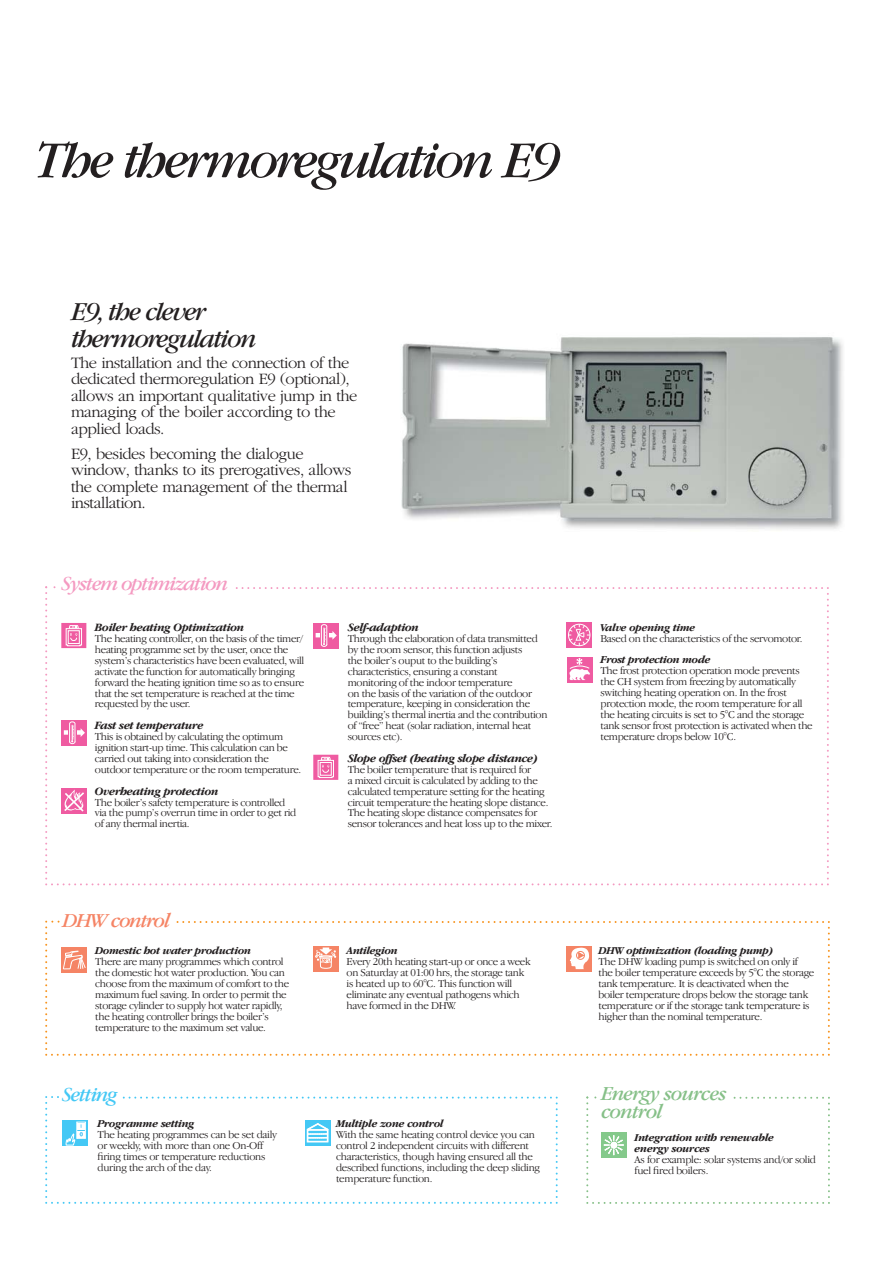
<style>
.page{position:relative;width:893px;height:1263px;background:#fff}
.page>*{position:absolute;margin:0;border:0;box-sizing:border-box;transform-origin:0 0}
.t1{font:italic 54px "Garamond";letter-spacing:-.06em;color:#231f20}
.t2{font:italic 27px/27px "Garamond";letter-spacing:-.06em;color:#231f20}
.t3{font:italic 20.55px/18.3px "Garamond IT Cby BT";letter-spacing:-.04em;color:#86c088}
.t4{font:italic 20.55px "Garamond IT Cby BT";letter-spacing:-.06em;color:#f49ac1}
.t5{font:italic 20.55px "Garamond IT Cby BT";letter-spacing:-.06em;color:#f58465}
.t6{font:italic 20.55px "Garamond IT Cby BT";letter-spacing:-.06em;color:#44c8f5}
.t7{font:300 16.5px/16.5px "Garamond";letter-spacing:-.03em;color:#231f20}
.t8{font:italic 700 11.55px "Garamond IT Cby BT";letter-spacing:-.03em;color:#231f20}
.t9{font:300 10.95px/10.9px "Garamond IT Cby BT";letter-spacing:-.03em;color:#231f20}
.t10{font:italic 700 10.95px/10.9px "Garamond IT Cby BT";letter-spacing:-.03em;color:#231f20}
</style>
<div class="page">
<svg style="left:45px;top:921px;width:785px;height:135px"></svg>
<div style="left:576px;top:951px;width:9px;height:9px;border:1px solid #f58465;border-radius:50%"></div>
<svg style="left:45px;top:1096px;width:513px;height:108px"></svg>
<div style="left:77px;top:1122px;width:9px;height:16px;border:1px solid #fff"></div>
<svg style="left:586px;top:1096px;width:244px;height:108px"></svg>
<svg style="left:609px;top:1140px;width:10px;height:10px"></svg>
<svg style="left:45px;top:586px;width:784px;height:299px"></svg>
<img style="left:402px;top:337px;width:441px;height:193px">
<h1 class="t1" style="left:35px;top:142px;width:527px">The thermoregulation E9</h1>
<h2 class="t2" style="left:71px;top:300px;width:187px">E9, the clever thermoregulation</h2>
<h3 class="t7" style="left:71px;top:355px;width:288px">The installation and the connection of the dedicated thermoregulation E9 (optional), allows an important qualitative jump in the managing of the boiler according to the applied loads.</h3>
<h3 class="t7" style="left:71px;top:446px;width:282px">E9, besides becoming the dialogue window, thanks to its prerogatives, allows the complete management of the thermal installation.</h3>
<h3 class="t4" style="left:62px;top:575px;width:168px">System optimization</h3>
<p class="t8" style="left:95px;top:623px;width:151px">Boiler heating Optimization</p>
<p class="t9" style="left:95px;top:634px;width:211px">The heating controller, on the basis of the timer/ heating programme set by the user, once the system’s characteristics have been evaluated, will activate the function for automatically bringing forward the heating ignition time so as to ensure that the set temperature is reached at the time requested by the user.</p>
<p class="t8" style="left:95px;top:721px;width:110px">Fast set temperature</p>
<p class="t9" style="left:95px;top:732px;width:208px">This is obtained by calculating the optimum ignition start-up time. This calculation can be carried out taking into consideration the outdoor temperature or the room temperature.</p>
<p class="t8" style="left:95px;top:786px;width:125px">Overheating protection</p>
<p class="t9" style="left:95px;top:797px;width:203px">The boiler’s safety temperature is controlled via the pump’s overrun time in order to get rid of any thermal inertia.</p>
<p class="t8" style="left:348px;top:623px;width:73px">Self-adaption</p>
<p class="t9" style="left:348px;top:634px;width:201px">Through the elaboration of data transmitted by the room sensor, this function adjusts<br>the boiler’s ouput to the building’s characteristics, ensuring a constant monitoring of the indoor temperature<br>on the basis of the variation of the outdoor temperature, keeping in consideration the building’s thermal inertia and the contribution of “free” heat (solar radiation, internal heat sources etc).</p>
<p class="t8" style="left:348px;top:753px;width:192px">Slope offset (heating slope distance)</p>
<p class="t9" style="left:348px;top:765px;width:206px">The boiler temperature that is required for<br>a mixed circuit is calculated by adding to the calculated temperature setting for the heating circuit temperature the heating slope distance.<br>The heating slope distance compensates for sensor tolerances and heat loss up to the mixer.</p>
<p class="t10" style="left:601px;top:622px;width:96px">Valve opening time</p>
<p class="t9" style="left:601px;top:633px;width:204px">Based on the characteristics of the servomotor.</p>
<p class="t10" style="left:601px;top:655px;width:112px">Frost protection mode</p>
<p class="t9" style="left:601px;top:666px;width:214px">The frost protection operation mode prevents the CH system from freezing by automatically switching heating operation on. In the frost protection mode, the room temperature for all the heating circuits is set to 5°C and the storage tank sensor frost protection is activated when the temperature drops below 10°C.</p>
<h3 class="t5" style="left:63px;top:912px;width:109px">DHW control</h3>
<p class="t10" style="left:95px;top:946px;width:157px">Domestic hot water production</p>
<p class="t9" style="left:95px;top:957px;width:195px">There are many programmes which control the domestic hot water production. You can choose from the maximum of comfort to the maximum fuel saving. In order to permit the storage cylinder to supply hot water rapidly, the heating controller brings the boiler’s temperature to the maximum set value.</p>
<p class="t10" style="left:347px;top:946px;width:53px">Antilegion</p>
<p class="t9" style="left:347px;top:957px;width:186px">Every 20th heating start-up or once a week on Saturday at 01:00 hrs, the storage tank is heated up to 60°C. This function will eliminate any eventual pathogens which have formed in the DHW.</p>
<p class="t10" style="left:599px;top:946px;width:176px">DHW optimization (loading pump)</p>
<p class="t9" style="left:599px;top:957px;width:217px">The DHW loading pump is switched on only if the boiler temperature exceeds by 5°C the storage tank temperature. It is deactivated when the boiler temperature drops below the storage tank temperature or if the storage tank temperature is higher than the nominal temperature.</p>
<h3 class="t6" style="left:62px;top:1086px;width:56px">Setting</h3>
<p class="t10" style="left:98px;top:1119px;width:99px">Programme setting</p>
<p class="t9" style="left:98px;top:1130px;width:181px">The heating programmes can be set daily or weekly, with more than one On-Off firing times or temperature reductions during the arch of the day.</p>
<h3 class="t3" style="left:601px;top:1086px;width:127px">Energy sources control</h3>
<p class="t10" style="left:336px;top:1119px;width:109px">Multiple zone control</p>
<p class="t9" style="left:336px;top:1130px;width:205px">With the same heating control device you can control 2 independent circuits with different characteristics, though having ensured all the described functions, including the deep sliding temperature function.</p>
<p class="t10" style="left:635px;top:1133px;width:141px">Integration with renewable energy sources</p>
<p class="t9" style="left:635px;top:1155px;width:183px">As for example: solar systems and/or solid fuel fired boilers.</p>
</div>
